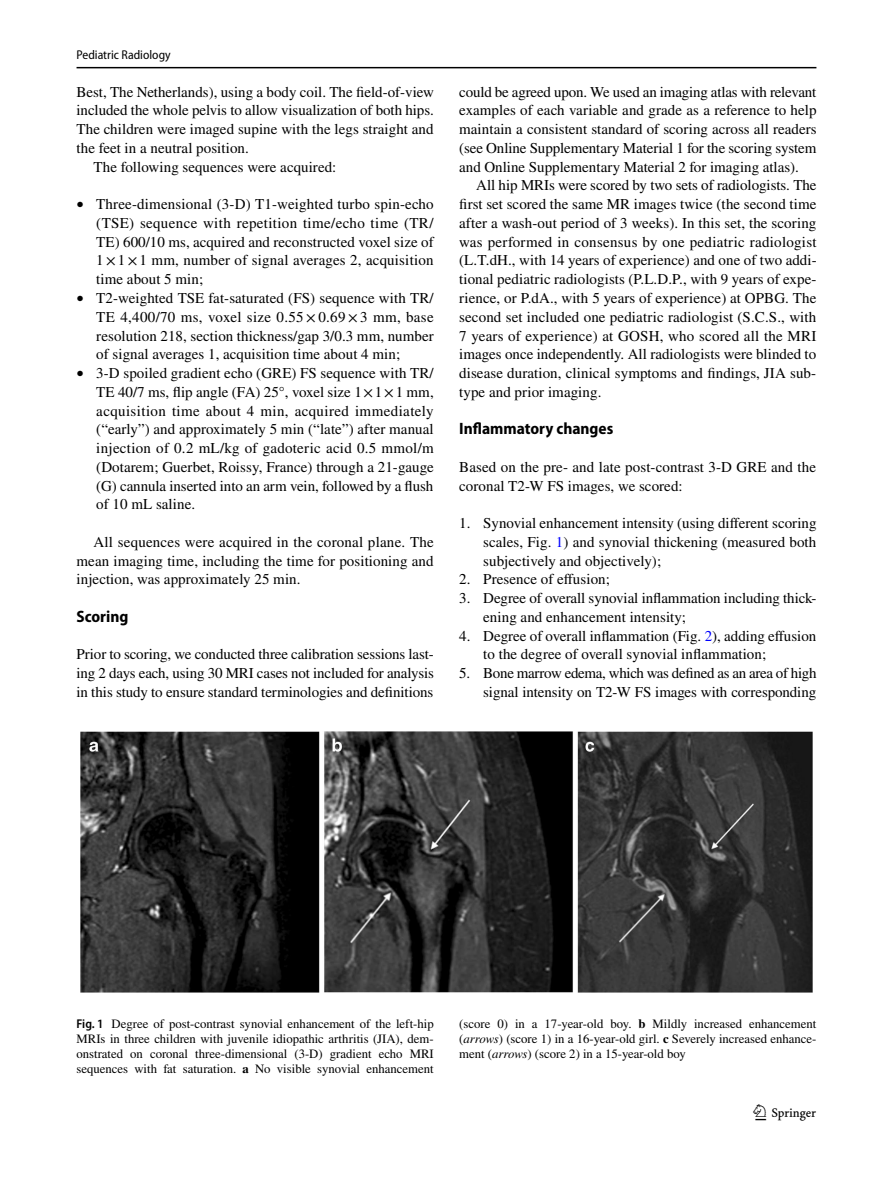
<style>
.page{position:relative;width:893px;height:1187px;background:#fff}
.page>*{position:absolute;margin:0;border:0;box-sizing:border-box;transform-origin:0 0}
.t1{font:22.5px "Springnew Regular 3";color:#000}
.t2{font:700 semi-condensed 16.5px "Myriad Pro";color:#000}
.t3{font:15px/18.8px "STIX";letter-spacing:.005em;color:#000;text-align:justify}
.t4{font:12.75px/15px "STIX";color:#000;text-align:justify}
.t5{font:semi-condensed 12.75px "Myriad Pro";color:#000}
.s1{font-size:14.1px}
.s2{color:#00f}
.s3{font-family:"Myriad Pro";font-weight:600;font-stretch:semi-condensed}
.s4{font-weight:700}
.s5{font-style:italic}
</style>
<div class="page">
<hr style="left:77px;top:67px;width:739px;height:1px;background:#000">
<img style="left:81px;top:731px;width:731px;height:261px">
<p class="t5" style="left:77px;top:48px;width:96px">Pediatric Radiology</p>
<p class="t3" style="left:77px;top:83px;width:359px">Best, The Netherlands), using a body coil. The field-of-view</p>
<p class="t3" style="left:77px;top:102px;width:359px">included the whole pelvis to allow visualization of both hips.</p>
<p class="t3" style="left:77px;top:121px;width:359px">The children were imaged supine with the legs straight and</p>
<p class="t3" style="left:77px;top:139px;width:174px">the feet in a neutral position.</p>
<p class="t3" style="left:94px;top:158px;width:244px">The following sequences were acquired:</p>
<p class="t3" style="left:96px;top:196px;width:339px;text-indent:-20px"><span class="s1">•</span> Three-dimensional (3-D) T1-weighted turbo spin-echo (TSE) sequence with repetition time/echo time (TR/ TE) 600/10 ms, acquired and reconstructed voxel size of 1×1×1 mm, number of signal averages 2, acquisition time about 5 min;</p>
<p class="t3" style="left:96px;top:289px;width:339px;text-indent:-20px"><span class="s1">•</span> T2-weighted TSE fat-saturated (FS) sequence with TR/ TE 4,400/70 ms, voxel size 0.55 × 0.69 × 3 mm, base resolution 218, section thickness/gap 3/0.3 mm, number of signal averages 1, acquisition time about 4 min;</p>
<p class="t3" style="left:96px;top:364px;width:339px;text-indent:-20px"><span class="s1">•</span> 3-D spoiled gradient echo (GRE) FS sequence with TR/ TE 40/7 ms, flip angle (FA) 25°, voxel size 1×1×1 mm, acquisition time about 4 min, acquired immediately (“early”) and approximately 5 min (“late”) after manual injection of 0.2 mL/kg of gadoteric acid 0.5 mmol/m (Dotarem; Guerbet, Roissy, France) through a 21-gauge (G) cannula inserted into an arm vein, followed by a flush of 10 mL saline.</p>
<p class="t3" style="left:77px;top:533px;width:359px;text-indent:17px">All sequences were acquired in the coronal plane. The mean imaging time, including the time for positioning and injection, was approximately 25 min.</p>
<p class="t2" style="left:77px;top:607px;width:53px">Scoring</p>
<p class="t3" style="left:77px;top:646px;width:359px">Prior to scoring, we conducted three calibration sessions last&shy;ing 2 days each, using 30 MRI cases not included for analysis in this study to ensure standard terminologies and definitions</p>
<p class="t3" style="left:459px;top:83px;width:359px">could be agreed upon. We used an imaging atlas with relevant examples of each variable and grade as a reference to help maintain a consistent standard of scoring across all readers (see Online Supplementary Material 1 for the scoring system and Online Supplementary Material 2 for imaging atlas).</p>
<p class="t3" style="left:459px;top:177px;width:359px;text-indent:17px">All hip MRIs were scored by two sets of radiologists. The first set scored the same MR images twice (the second time after a wash-out period of 3 weeks). In this set, the scoring was performed in consensus by one pediatric radiologist (L.T.dH., with 14 years of experience) and one of two addi&shy;tional pediatric radiologists (P.L.D.P., with 9 years of expe&shy;rience, or P.dA., with 5 years of experience) at OPBG. The second set included one pediatric radiologist (S.C.S., with 7 years of experience) at GOSH, who scored all the MRI images once independently. All radiologists were blinded to disease duration, clinical symptoms and findings, JIA sub&shy;type and prior imaging.</p>
<p class="t2" style="left:459px;top:419px;width:156px">Inflammatory changes</p>
<p class="t3" style="left:459px;top:458px;width:358px">Based on the pre- and late post-contrast 3-D GRE and the coronal T2-W FS images, we scored:</p>
<p class="t3" style="left:483px;top:514px;width:335px;text-indent:-24px">1. Synovial enhancement intensity (using different scoring scales, Fig. <span class="s2">1</span>) and synovial thickening (measured both subjectively and objectively);</p>
<p class="t3" style="left:459px;top:571px;width:152px">2. Presence of effusion;</p>
<p class="t3" style="left:483px;top:589px;width:335px;text-indent:-24px">3. Degree of overall synovial inflammation including thick&shy;ening and enhancement intensity;</p>
<p class="t3" style="left:483px;top:627px;width:335px;text-indent:-24px">4. Degree of overall inflammation (Fig. <span class="s2">2</span>), adding effusion to the degree of overall synovial inflammation;</p>
<p class="t3" style="left:459px;top:664px;width:359px;text-align:right">5. Bone marrow edema, which was defined as an area of high signal intensity on T2-W FS images with corresponding</p>
<p class="t4" style="left:77px;top:1016px;width:359px"><span class="s3">Fig. 1</span> Degree of post-contrast synovial enhancement of the left-hip MRIs in three children with juvenile idiopathic arthritis (JIA), dem&shy;onstrated on coronal three-dimensional (3-D) gradient echo MRI sequences with fat saturation. <span class="s4">a</span> No visible synovial enhancement</p>
<p class="t4" style="left:459px;top:1016px;width:359px">(score 0) in a 17-year-old boy. <span class="s4">b</span> Mildly increased enhancement (<span class="s5">arrows</span>) (score 1) in a 16-year-old girl. <span class="s4">c</span> Severely increased enhance&shy;ment (<span class="s5">arrows</span>) (score 2) in a 15-year-old boy</p>
<h1 class="t1" style="left:755px;top:1104px;width:62px">1 3</h1>
</div>
